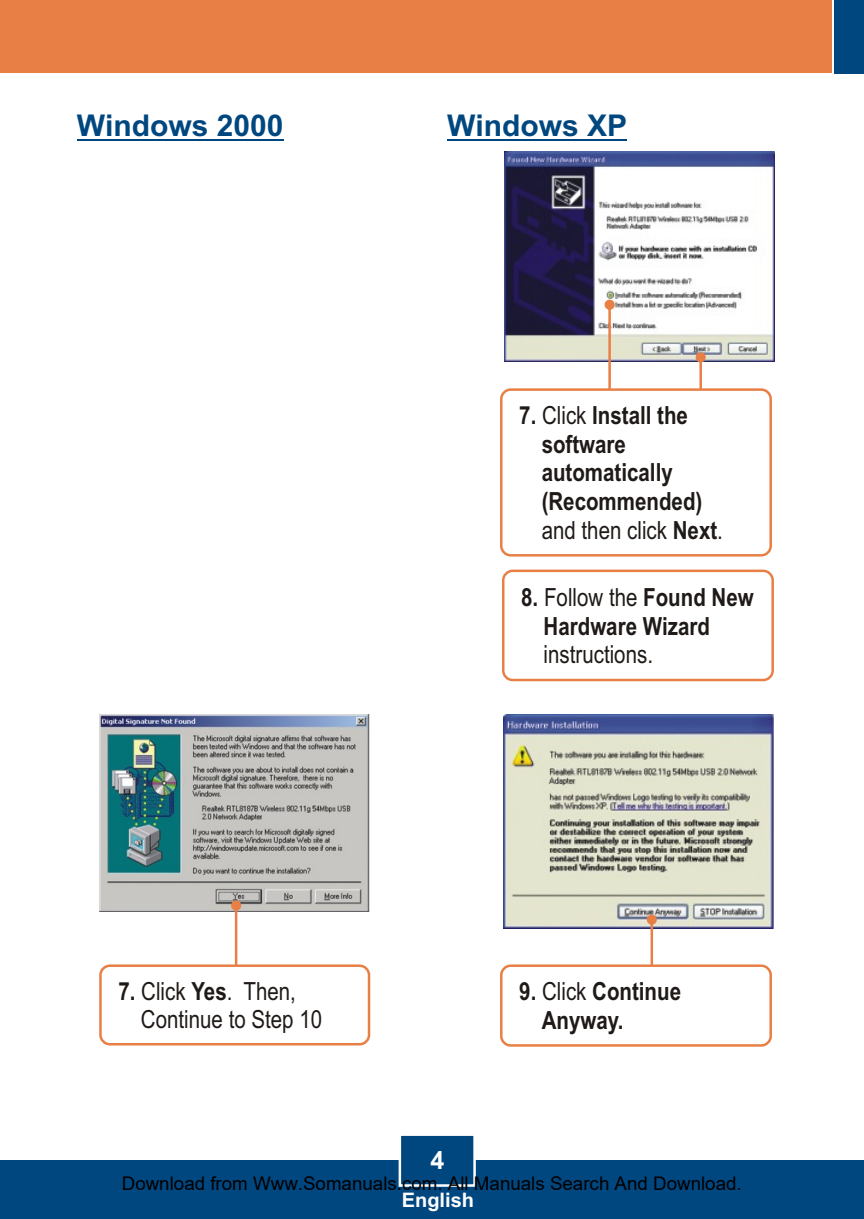
<style>
.page{position:relative;width:864px;height:1219px;background:#fff}
.page>*{position:absolute;margin:0;border:0;box-sizing:border-box;transform-origin:0 0}
.t1{font:700 30px "Arial";color:#004780}
.t2{font:700 25px/28.5px "Arial Narrow";color:#1f1a17}
.t3{font:25px/28.2px "Arial Narrow";color:#1f1a17}
.t4{font:700 25px "Arial";color:#fff}
.t5{font:700 20px "Arial";color:#fff}
.t6{font:18.75px "Arial";color:#000}
.s1{font-weight:400}
.s2{font-weight:700}
</style>
<div class="page">
<img style="left:503px;top:715px;width:270px;height:214px">
<img style="left:100px;top:715px;width:270px;height:196px">
<img style="left:504px;top:152px;width:270px;height:209px">
<div style="left:0;top:1160px;width:863px;height:59px;background:#004780"></div>
<div style="left:0;top:0;width:831px;height:73px;background:#e88045"></div>
<div style="left:834px;top:0;width:29px;height:73px;background:#004780"></div>
<svg style="left:398px;top:1135px;width:78px;height:52px"></svg>
<hr style="left:447px;top:139px;width:180px;height:1px;background:#004780">
<hr style="left:77px;top:139px;width:206px;height:1px;background:#004780">
<svg style="left:695px;top:352px;width:10px;height:36px"></svg>
<svg style="left:604px;top:300px;width:10px;height:88px"></svg>
<div style="left:500px;top:388px;width:272px;height:168px;background:#fff;border:3px solid #e88045;border-radius:9px"></div>
<div style="left:502px;top:569px;width:271px;height:112px;background:#fff;border:3px solid #e88045;border-radius:9px"></div>
<svg style="left:646px;top:914px;width:10px;height:50px"></svg>
<div style="left:500px;top:964px;width:272px;height:82px;background:#fff;border:3px solid #e88045;border-radius:9px"></div>
<svg style="left:231px;top:900px;width:10px;height:64px"></svg>
<div style="left:99px;top:964px;width:271px;height:81px;background:#fff;border:3px solid #e88045;border-radius:9px"></div>
<p class="t1" style="left:77px;top:114px;width:208px">Windows 2000</p>
<p class="t1" style="left:447px;top:114px;width:181px">Windows XP</p>
<p class="t2" style="left:541px;top:404px;width:183px;text-indent:-22px">7. <span class="s1">Click</span> Install the software automatically (Recommended) <span class="s1">and then click</span> Next<span class="s1">.</span></p>
<p class="t2" style="left:543px;top:585px;width:212px;text-indent:-22px">8. <span class="s1">Follow the</span> Found New<br>Hardware Wizard</p>
<p class="t3" style="left:543px;top:642px;width:111px">instructions.</p>
<p class="t3" style="left:141px;top:979px;width:183px;text-indent:-22px"><span class="s2">7.</span> Click <span class="s2">Yes</span>. Then,<br>Continue to Step 10</p>
<p class="t4" style="left:430px;top:1151px;width:15px">4</p>
<p class="t2" style="left:541px;top:980px;width:141px;text-indent:-22px">9. <span class="s1">Click</span> Continue<br>Anyway.</p>
<p class="t6" style="left:122px;top:1173px;width:621px">Download from Www.Somanuals.com. All Manuals Search And Download.</p>
<p class="t5" style="left:402px;top:1192px;width:74px">English</p>
</div>
